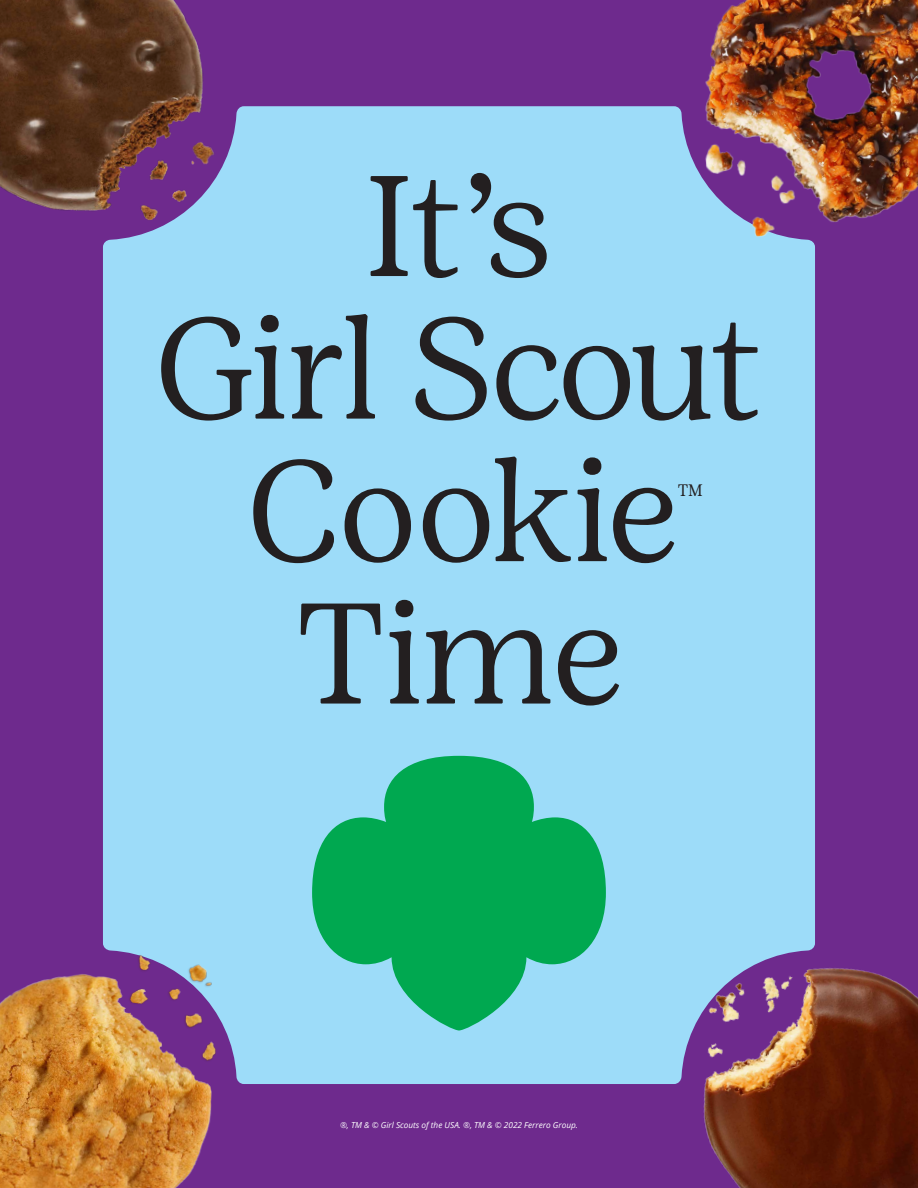
<style>
.page{position:relative;width:918px;height:1188px;background:#6e2a8d}
.page>*{position:absolute;margin:0;border:0;box-sizing:border-box;transform-origin:0 0}
.t1{font:300 142.8px/142.5px "Girl Scout Display";letter-spacing:-.015em;color:#231f20;text-align:center}
.t2{font:300 16.65px "Girl Scout Display";color:#231f20}
.t3{font:italic 8.25px "Open Sans";color:#fff}
</style>
<div class="page">
<div style="left:103px;top:106px;width:712px;height:978px;background:#9ddcf9"></div>
<svg style="left:312px;top:756px;width:294px;height:274px;background:#34b988"></svg>
<img style="left:664px;top:0;width:254px;height:276px">
<img style="left:0;top:953px;width:221px;height:235px">
<img style="left:676px;top:943px;width:242px;height:245px">
<img style="left:0;top:0;width:220px;height:230px">
<h1 class="t1" style="left:155px;top:156px;width:609px">It’s<br>Girl Scout<br>Cookie</h1>
<h2 class="t2" style="left:678px;top:481px;width:27px">TM</h2>
<h1 class="t1" style="left:295px;top:583px;width:329px">Time</h1>
<p class="t3" style="left:340px;top:1120px;width:239px">®, TM &amp; © Girl Scouts of the USA. ®, TM &amp; © 2022 Ferrero Group.</p>
</div>
